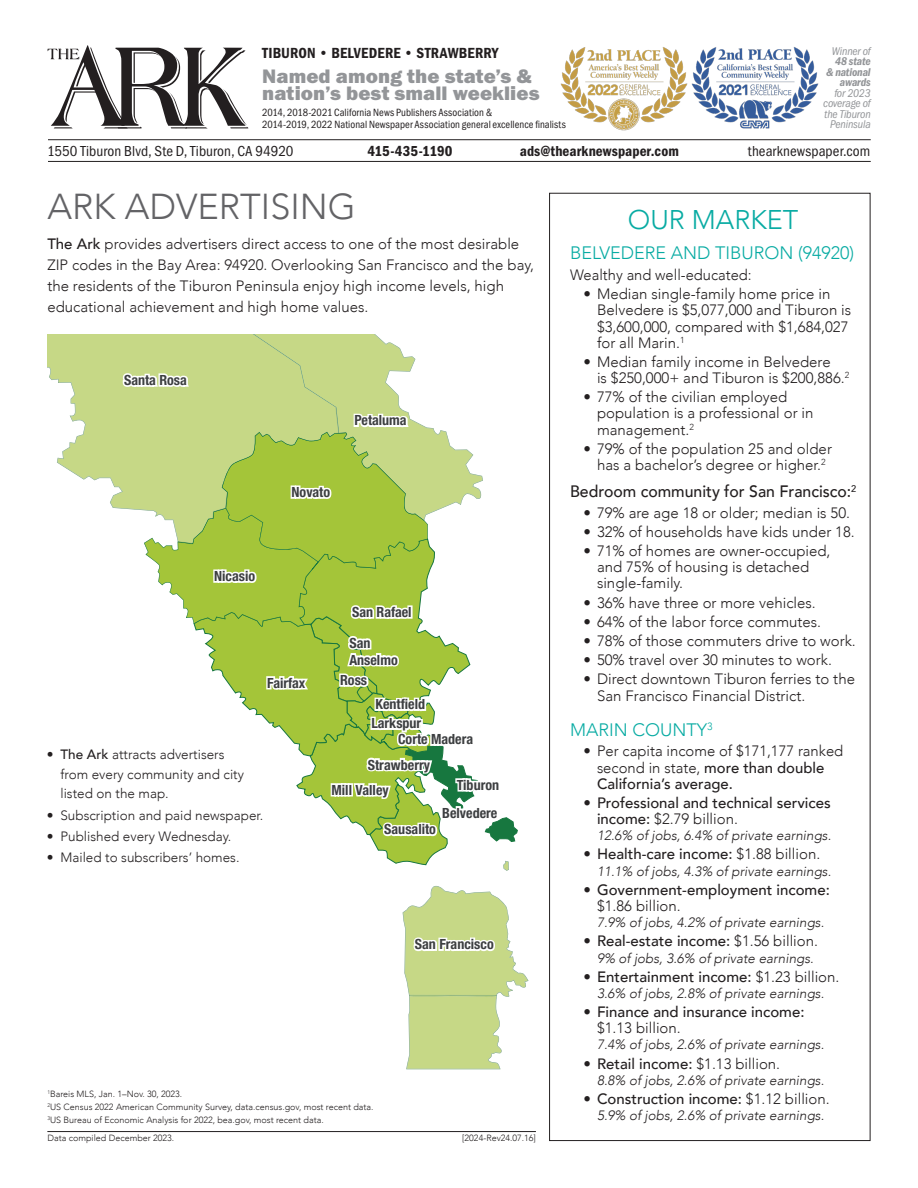
<style>
.page{position:relative;width:918px;height:1188px;background:#fff}
.page>*{position:absolute;margin:0;border:0;box-sizing:border-box;transform-origin:0 0}
.t1{font:300 36px "Avenir";color:#636366}
.t2{font:300 27px "Avenir";color:#08aba3}
.t3{font:20.25px/17.2px "Franklin Gothic URW Hea";letter-spacing:.005em;color:#939598}
.t4{font:300 18px "Avenir";color:#08aba3}
.t5{font:500 16.5px "Avenir";color:#231f20;scale:.96 1}
.t6{font:15.15px "Franklin Gothic URW Con Dem";letter-spacing:.01em;color:#231f20}
.t7{font:300 15px/16.2px "Avenir";color:#231f20}
.t8{font:500 15px/16.2px "Avenir";color:#231f20}
.t9{font:15px "Franklin Gothic URW Cond";letter-spacing:.005em;color:#231f20}
.t10{font:15px "Franklin Gothic URW Con Dem";letter-spacing:.005em;color:#231f20}
.t11{font:700 condensed 14.1px/16.8px "Helvetica Neue";color:#3d3f41}
.t12{font:italic 300 13.5px "Avenir";color:#231f20}
.t13{font:300 13.5px/19.5px "Avenir";color:#231f20}
.t14{font:11.7px/10.5px "Franklin Gothic URW Con Boo Ita";letter-spacing:-.01em;color:#939598;text-align:right}
.t15{font:11.7px/10.5px "Franklin Gothic URW Con Dem Ita";letter-spacing:-.01em;color:#939598;text-align:right}
.t16{font:10.8px/12px "Franklin Gothic URW Cond";letter-spacing:.01em;color:#231f20}
.t17{font:300 9px "Avenir";color:#231f20}
.s1{font-weight:500}
.s2{font-weight:300}
</style>
<div class="page">
<svg style="left:47px;top:334px;width:74px;height:175px;fill:#c6d886"></svg>
<svg style="left:403px;top:886px;width:126px;height:183px"></svg>
<svg style="left:121px;top:334px;width:397px;height:537px"></svg>
<hr style="left:47px;top:1131px;width:489px;height:1px;background:#231f20">
<hr style="left:48px;top:139px;width:823px;height:1px;background:#231f20">
<hr style="left:48px;top:161px;width:823px;height:1px;background:#231f20">
<img style="left:560px;top:47px;width:128px;height:84px">
<img style="left:691px;top:47px;width:128px;height:82px">
<svg style="left:47px;top:45px;width:201px;height:83px"></svg>
<p class="t6" style="left:262px;top:43px;width:238px">TIBURON • BELVEDERE • STRAWBERRY</p>
<h3 class="t3" style="left:262px;top:67px;width:279px">Named among the state’s &amp; nation’s best small weeklies</h3>
<p class="t16" style="left:262px;top:106px;width:305px">2014, 2018-2021 California News Publishers Association &amp;<br>2014-2019, 2022 National Newspaper Association general excellence finalists</p>
<p class="t14" style="left:832px;top:46px;width:40px">Winner of</p>
<p class="t15" style="left:826px;top:56px;width:46px">48 state &amp; national awards</p>
<p class="t14" style="left:823px;top:88px;width:49px">for 2023 coverage of the Tiburon<br>Peninsula</p>
<p class="t9" style="left:47px;top:140px;width:248px">1550 Tiburon Blvd, Ste D, Tiburon, CA 94920</p>
<p class="t10" style="left:367px;top:140px;width:87px">415-435-1190</p>
<p class="t10" style="left:520px;top:140px;width:160px">ads@thearknewspaper.com</p>
<p class="t9" style="left:748px;top:140px;width:124px">thearknewspaper.com</p>
<p class="t1" style="left:47px;top:185px;width:310px">ARK ADVERTISING</p>
<p class="t2" style="left:628px;top:203px;width:172px">OUR MARKET</p>
<p class="t4" style="left:570px;top:243px;width:286px">BELVEDERE AND TIBURON (94920)</p>
<p class="t7" style="left:570px;top:267px;width:183px">Wealthy and well-educated:</p>
<p class="t7" style="left:597px;top:286px;width:256px;text-indent:-14px">• Median single-family home price in<br>Belvedere is $5,077,000 and Tiburon is $3,600,000, compared with $1,684,027 for all Marin.<sup>1</sup></p>
<p class="t7" style="left:597px;top:354px;width:254px;text-indent:-14px">• Median family income in Belvedere<br>is $250,000+ and Tiburon is $200,886.<sup>2</sup></p>
<p class="t7" style="left:597px;top:389px;width:218px;text-indent:-14px">• 77% of the civilian employed population is a professional or in management.<sup>2</sup></p>
<p class="t7" style="left:584px;top:441px;width:250px;text-align:center">• 79% of the population 25 and older has a bachelor’s degree or higher.<sup>2</sup></p>
<p class="t5" style="left:570px;top:477px;width:300px">Bedroom community for San Francisco:<sup>2</sup></p>
<p class="t7" style="left:584px;top:505px;width:268px">• 79% are age 18 or older; median is 50.</p>
<p class="t7" style="left:584px;top:524px;width:273px">• 32% of households have kids under 18.</p>
<p class="t7" style="left:597px;top:543px;width:235px;text-indent:-14px">• 71% of homes are owner-occupied, and 75% of housing is detached single-family.</p>
<p class="t7" style="left:584px;top:594px;width:234px">• 36% have three or more vehicles.</p>
<p class="t7" style="left:584px;top:614px;width:239px">• 64% of the labor force commutes.</p>
<p class="t7" style="left:584px;top:633px;width:274px">• 78% of those commuters drive to work.</p>
<p class="t7" style="left:584px;top:652px;width:250px">• 50% travel over 30 minutes to work.</p>
<p class="t7" style="left:597px;top:671px;width:260px;text-indent:-14px">• Direct downtown Tiburon ferries to the<br>San Francisco Financial District.</p>
<p class="t4" style="left:570px;top:719px;width:144px">MARIN COUNTY<sup>3</sup></p>
<p class="t7" style="left:597px;top:743px;width:248px;text-indent:-14px">• Per capita income of $171,177 ranked second in state, <span class="s1">more than double<br>California’s average.</span></p>
<p class="t8" style="left:597px;top:794px;width:235px;text-indent:-14px">• Professional and technical services income: <span class="s2">$2.79 billion.</span></p>
<p class="t12" style="left:597px;top:828px;width:236px">12.6% of jobs, 6.4% of private earnings.</p>
<p class="t8" style="left:584px;top:845px;width:238px">• Health-care income: <span class="s2">$1.88 billion.</span></p>
<p class="t12" style="left:597px;top:863px;width:236px">11.1% of jobs, 4.3% of private earnings.</p>
<p class="t8" style="left:597px;top:881px;width:234px;text-indent:-14px">• Government-employment income: <span class="s2">$1.86 billion.</span></p>
<p class="t12" style="left:597px;top:915px;width:229px">7.9% of jobs, 4.2% of private earnings.</p>
<p class="t8" style="left:584px;top:932px;width:236px">• Real-estate income: <span class="s2">$1.56 billion.</span></p>
<p class="t12" style="left:597px;top:950px;width:218px">9% of jobs, 3.6% of private earnings.</p>
<p class="t8" style="left:584px;top:968px;width:257px">• Entertainment income: <span class="s2">$1.23 billion.</span></p>
<p class="t12" style="left:597px;top:985px;width:229px">3.6% of jobs, 2.8% of private earnings.</p>
<p class="t8" style="left:597px;top:1003px;width:209px;text-indent:-14px">• Finance and insurance income: <span class="s2">$1.13 billion.</span></p>
<p class="t12" style="left:597px;top:1037px;width:229px">7.4% of jobs, 2.6% of private earnings.</p>
<p class="t8" style="left:584px;top:1054px;width:198px">• Retail income: <span class="s2">$1.13 billion.</span></p>
<p class="t12" style="left:597px;top:1072px;width:229px">8.8% of jobs, 2.6% of private earnings.</p>
<p class="t8" style="left:584px;top:1090px;width:248px">• Construction income: <span class="s2">$1.12 billion.</span></p>
<p class="t12" style="left:597px;top:1107px;width:229px">5.9% of jobs, 2.6% of private earnings.</p>
<p class="t7" style="left:47px;top:233px;width:488px;line-height:21px"><span class="s1">The Ark</span> provides advertisers direct access to one of the most desirable ZIP codes in the Bay Area: 94920. Overlooking San Francisco and the bay, the residents of the Tiburon Peninsula enjoy high income levels, high educational achievement and high home values.</p>
<p class="t11" style="left:124px;top:371px;width:64px">Santa Rosa</p>
<p class="t11" style="left:355px;top:412px;width:54px">Petaluma</p>
<p class="t11" style="left:292px;top:484px;width:40px">Novato</p>
<p class="t11" style="left:214px;top:568px;width:43px">Nicasio</p>
<p class="t11" style="left:352px;top:603px;width:61px">San Rafael</p>
<p class="t11" style="left:349px;top:634px;width:50px">San<br>Anselmo</p>
<p class="t11" style="left:340px;top:672px;width:29px">Ross</p>
<p class="t11" style="left:371px;top:715px;width:51px">Larkspur</p>
<p class="t11" style="left:267px;top:674px;width:40px">Fairfax</p>
<p class="t11" style="left:375px;top:696px;width:51px">Kentfield</p>
<p class="t11" style="left:398px;top:731px;width:77px">Corte Madera</p>
<p class="t13" style="left:60px;top:745px;width:185px;text-indent:-14px"><span class="s1">• The Ark</span> attracts advertisers from every community and city listed on the map.</p>
<p class="t13" style="left:47px;top:805px;width:218px">• Subscription and paid newspaper.</p>
<p class="t13" style="left:47px;top:826px;width:186px">• Published every Wednesday.</p>
<p class="t13" style="left:47px;top:847px;width:194px">• Mailed to subscribers’ homes.</p>
<p class="t11" style="left:368px;top:756px;width:64px">Strawberry</p>
<p class="t11" style="left:457px;top:776px;width:44px">Tiburon</p>
<p class="t11" style="left:332px;top:781px;width:59px">Mill Valley</p>
<p class="t11" style="left:442px;top:804px;width:57px">Belvedere</p>
<p class="t11" style="left:384px;top:821px;width:53px">Sausalito</p>
<p class="t11" style="left:415px;top:936px;width:80px">San Francisco</p>
<p class="t17" style="left:47px;top:1088px;width:136px"><sup>1</sup>Bareis MLS, Jan. 1–Nov. 30, 2023.</p>
<p class="t17" style="left:47px;top:1101px;width:328px"><sup>2</sup>US Census 2022 American Community Survey, data.census.gov, most recent data.</p>
<p class="t17" style="left:47px;top:1115px;width:278px"><sup>3</sup>US Bureau of Economic Analysis for 2022, bea.gov, most recent data.</p>
<p class="t17" style="left:47px;top:1132px;width:128px">Data compiled December 2023.</p>
<p class="t17" style="left:462px;top:1132px;width:75px">[2024-Rev24.07.16]</p>
</div>
